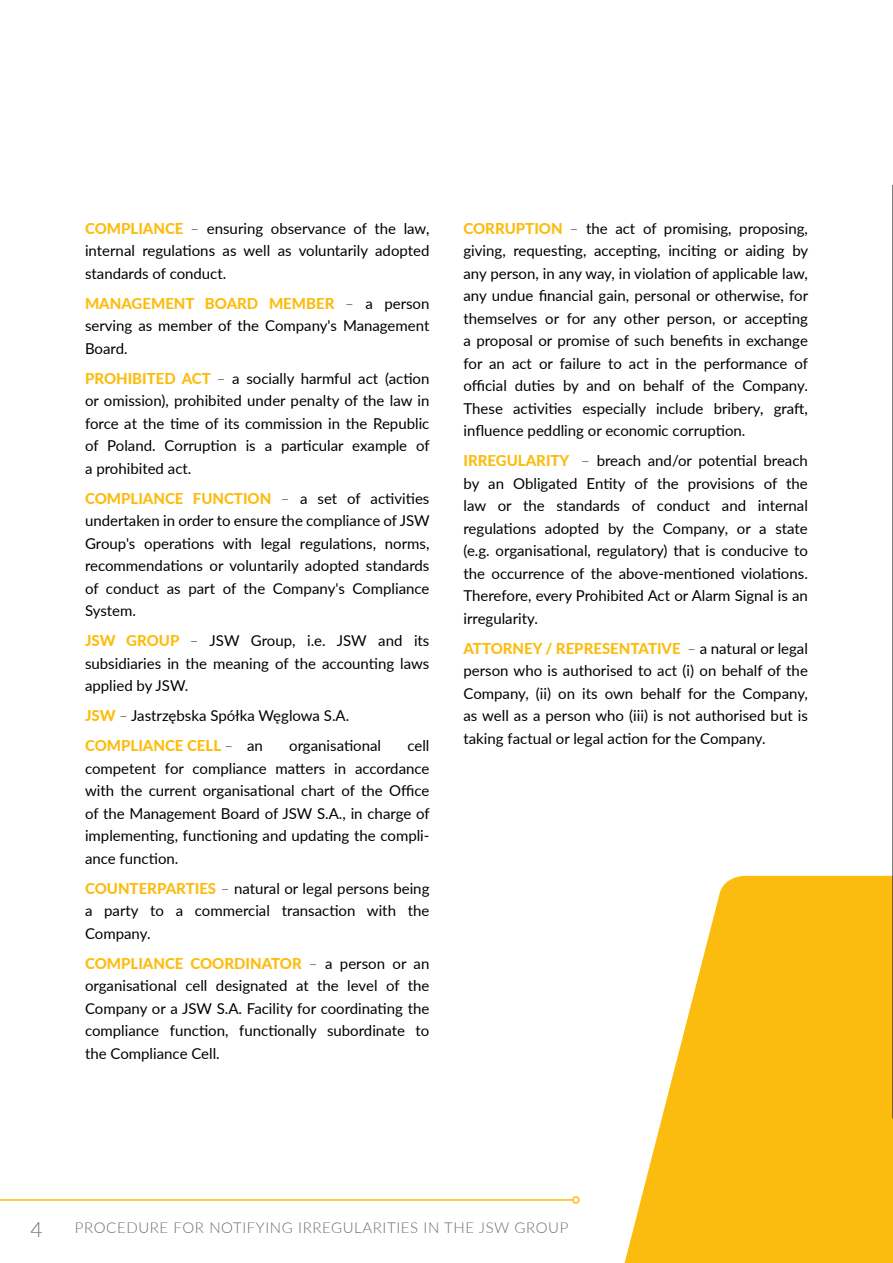
<style>
.page{position:relative;width:893px;height:1263px;background:#fff}
.page>*{position:absolute;margin:0;border:0;box-sizing:border-box;transform-origin:0 0}
.t1{font:300 21px "Lato";color:#6f6e6e}
.t2{font:15px/22.5px "Lato";color:#000;text-align:justify}
.t3{font:300 15px "Lato";letter-spacing:.04em;color:#6f6e6e}
.s1{font-weight:800;color:#fcbc0f}
.s2{font-weight:300}
</style>
<div class="page">
<hr style="left:892px;top:185px;width:1px;height:933px;background:#020203">
<hr style="left:0;top:1199px;width:573px;height:2px;background:#fcbc0f">
<div style="left:572px;top:1196px;width:8px;height:8px;border:2px solid #fcbc0f;border-radius:50%"></div>
<svg style="left:624px;top:876px;width:269px;height:387px;fill:#fcbc0f"></svg>
<p class="t2" style="left:85px;top:216px;width:346px"><span class="s1">COMPLIANCE</span> <span class="s2">–</span> ensuring observance of the law, internal regulations as well as voluntarily adopted standards of conduct.</p>
<p class="t2" style="left:85px;top:291px;width:346px"><span class="s1">MANAGEMENT BOARD MEMBER</span> <span class="s2">–</span> a person serving as member of the Company's Management Board.</p>
<p class="t2" style="left:85px;top:366px;width:346px"><span class="s1">PROHIBITED ACT</span> <span class="s2">–</span> a socially harmful act (action or omission), prohibited under penalty of the law in force at the time of its commission in the Republic of Poland. Corruption is a particular example of a prohibited act.</p>
<p class="t2" style="left:85px;top:486px;width:346px"><span class="s1">COMPLIANCE FUNCTION</span> <span class="s2">–</span> a set of activities undertaken in order to ensure the compliance of JSW Group's operations with legal regulations, norms, recommendations or voluntarily adopted standards of conduct as part of the Company's Compliance System.</p>
<p class="t2" style="left:85px;top:629px;width:346px"><span class="s1">JSW GROUP</span> <span class="s2">–</span> JSW Group, i.e. JSW and its subsidiaries in the meaning of the accounting laws applied by JSW.</p>
<p class="t2" style="left:85px;top:700px;width:266px;line-height:30px"><span class="s1">JSW</span> <span class="s2">–</span> Jastrzębska Spółka Węglowa S.A.<br><span class="s1">COMPLIANCE CELL</span> <span class="s2">–</span> an</p>
<p class="t2" style="left:85px;top:734px;width:346px;text-indent:322px">cell competent for compliance matters in accordance with the current organisational chart of the Office of the Management Board of JSW S.A., in charge of implementing, functioning and updating the compli&shy;ance function.</p>
<p class="t2" style="left:85px;top:876px;width:346px"><span class="s1">COUNTERPARTIES</span> <span class="s2">–</span> natural or legal persons being a party to a commercial transaction with the Company.</p>
<p class="t2" style="left:85px;top:951px;width:346px"><span class="s1">COMPLIANCE COORDINATOR</span> <span class="s2">–</span> a person or an organisational cell designated at the level of the Company or a JSW S.A. Facility for coordinating the compliance function, functionally subordinate to the Compliance Cell.</p>
<p class="t2" style="left:289px;top:734px;width:93px">organisational</p>
<p class="t2" style="left:463px;top:216px;width:346px"><span class="s1">CORRUPTION</span> <span class="s2">–</span> the act of promising, proposing, giving, requesting, accepting, inciting or aiding by any person, in any way, in violation of applicable law, any undue financial gain, personal or otherwise, for themselves or for any other person, or accepting a proposal or promise of such benefits in exchange for an act or failure to act in the performance of official duties by and on behalf of the Company.<br>These activities especially include bribery, graft, influence peddling or economic corruption.</p>
<p class="t2" style="left:463px;top:449px;width:346px"><span class="s1">IRREGULARITY</span> <span class="s2">–</span> breach and/or potential breach by an Obligated Entity of the provisions of the law or the standards of conduct and internal regulations adopted by the Company, or a state (e.g. organisational, regulatory) that is conducive to the occurrence of the above-mentioned violations.<br>Therefore, every Prohibited Act or Alarm Signal is an irregularity.</p>
<p class="t2" style="left:463px;top:636px;width:346px"><span class="s1">ATTORNEY / REPRESENTATIVE</span> <span class="s2">–</span> a natural or legal person who is authorised to act (i) on behalf of the Company, (ii) on its own behalf for the Company, as well as a person who (iii) is not authorised but is taking factual or legal action for the Company.</p>
<h1 class="t1" style="left:30px;top:1214px;width:14px">4</h1>
<p class="t3" style="left:75px;top:1217px;width:495px">PROCEDURE FOR NOTIFYING IRREGULARITIES IN THE JSW GROUP</p>
</div>
